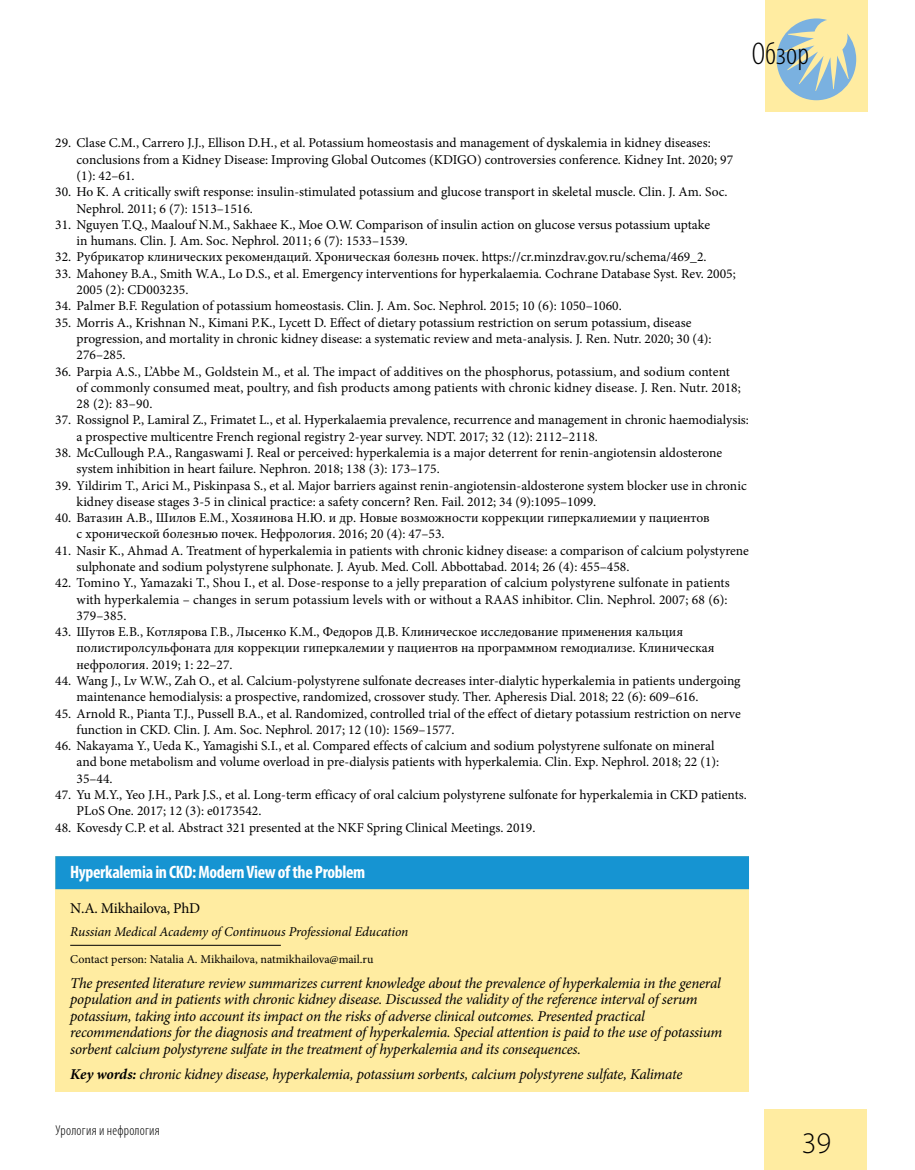
<style>
.page{position:relative;width:915px;height:1170px;background:#fff}
.page>*{position:absolute;margin:0;border:0;box-sizing:border-box;transform-origin:0 0}
.t1{font:300 condensed 31.5px "Myriad Pro";letter-spacing:.005em;color:#000}
.t2{font:300 30px "Myriad Pro";color:#000}
.t3{font:700 condensed 18px "Myriad Pro";letter-spacing:-.02em;color:#fff}
.t4{font:italic 15px/16.5px "Minion Pro";letter-spacing:-.02em;color:#000}
.t5{font:15px "Minion Pro";letter-spacing:-.015em;color:#000}
.t6{font:300 condensed 14.25px "Myriad Pro";letter-spacing:.015em;color:#000}
.t7{font:13.5px/16.4px "Minion Pro";color:#000}
.t8{font:italic 13.5px "Minion Pro";letter-spacing:-.01em;color:#000}
.t9{font:12px "Minion Pro";color:#000}
.s1{font-weight:700}
</style>
<div class="page">
<div style="left:764px;top:1108px;width:102px;height:61px;background:#ffeca1"></div>
<div style="left:765px;top:0;width:102px;height:112px;background:#ffeca1"></div>
<svg style="left:776px;top:18px;width:79px;height:82px"></svg>
<div style="left:55px;top:856px;width:693px;height:235px;background:#ffeca1"></div>
<div style="left:55px;top:856px;width:693px;height:33px;background:#1694d2"></div>
<hr style="left:70px;top:944px;width:211px;height:1px;background:#000">
<h1 class="t1" style="left:751px;top:35px;width:59px">Обзор</h1>
<p class="t7" style="left:77px;top:135px;width:658px;text-indent:-21px">29. Clase C.M., Carrero J.J., Ellison D.H., et al. Potassium homeostasis and management of dyskalemia in kidney diseases: conclusions from a Kidney Disease: Improving Global Outcomes (KDIGO) controversies conference. Kidney Int. 2020; 97 (1): 42–61.</p>
<p class="t7" style="left:77px;top:184px;width:652px;text-indent:-21px">30. Ho K. A critically swift response: insulin-stimulated potassium and glucose transport in skeletal muscle. Clin. J. Am. Soc.<br>Nephrol. 2011; 6 (7): 1513–1516.</p>
<p class="t7" style="left:77px;top:216px;width:635px;text-indent:-21px">31. Nguyen T.Q., Maalouf N.M., Sakhaee K., Moe O.W. Comparison of insulin action on glucose versus potassium uptake in humans. Clin. J. Am. Soc. Nephrol. 2011; 6 (7): 1533–1539.</p>
<p class="t7" style="left:55px;top:249px;width:652px">32. Рубрикатор клинических рекомендаций. Хроническая болезнь почек. https://cr.minzdrav.gov.ru/schema/469_2.</p>
<p class="t7" style="left:77px;top:265px;width:660px;text-indent:-21px">33. Mahoney B.A., Smith W.A., Lo D.S., et al. Emergency interventions for hyperkalaemia. Cochrane Database Syst. Rev. 2005;<br>2005 (2): CD003235.</p>
<p class="t7" style="left:55px;top:298px;width:568px">34. Palmer B.F. Regulation of potassium homeostasis. Clin. J. Am. Soc. Nephrol. 2015; 10 (6): 1050–1060.</p>
<p class="t7" style="left:77px;top:314px;width:636px;text-indent:-21px">35. Morris A., Krishnan N., Kimani P.K., Lycett D. Effect of dietary potassium restriction on serum potassium, disease progression, and mortality in chronic kidney disease: a systematic review and meta-analysis. J. Ren. Nutr. 2020; 30 (4):<br>276–285.</p>
<p class="t7" style="left:77px;top:363px;width:665px;text-indent:-21px">36. Parpia A.S., L’Abbe M., Goldstein M., et al. The impact of additives on the phosphorus, potassium, and sodium content of commonly consumed meat, poultry, and fish products among patients with chronic kidney disease. J. Ren. Nutr. 2018;<br>28 (2): 83–90.</p>
<p class="t7" style="left:77px;top:412px;width:673px;text-indent:-21px">37. Rossignol P., Lamiral Z., Frimatet L., et al. Hyperkalaemia prevalence, recurrence and management in chronic haemodialysis: a prospective multicentre French regional registry 2-year survey. NDT. 2017; 32 (12): 2112–2118.</p>
<p class="t7" style="left:77px;top:444px;width:647px;text-indent:-21px">38. McCullough P.A., Rangaswami J. Real or perceived: hyperkalemia is a major deterrent for renin-angiotensin aldosterone system inhibition in heart failure. Nephron. 2018; 138 (3): 173–175.</p>
<p class="t7" style="left:77px;top:477px;width:671px;text-indent:-21px">39. Yildirim T., Arici M., Piskinpasa S., et al. Major barriers against renin-angiotensin-aldosterone system blocker use in chronic kidney disease stages 3-5 in clinical practice: a safety concern? Ren. Fail. 2012; 34 (9):1095–1099.</p>
<p class="t7" style="left:77px;top:509px;width:634px;text-indent:-21px">40. Ватазин А.В., Шилов Е.М., Хозяинова Н.Ю. и др. Новые возможности коррекции гиперкалиемии у пациентов с хронической болезнью почек. Нефрология. 2016; 20 (4): 47–53.</p>
<p class="t7" style="left:77px;top:542px;width:673px;text-indent:-21px">41. Nasir K., Ahmad A. Treatment of hyperkalemia in patients with chronic kidney disease: a comparison of calcium polystyrene sulphonate and sodium polystyrene sulphonate. J. Ayub. Med. Coll. Abbottabad. 2014; 26 (4): 455–458.</p>
<p class="t7" style="left:77px;top:575px;width:654px;text-indent:-21px">42. Tomino Y., Yamazaki T., Shou I., et al. Dose-response to a jelly preparation of calcium polystyrene sulfonate in patients with hyperkalemia – changes in serum potassium levels with or without a RAAS inhibitor. Clin. Nephrol. 2007; 68 (6):<br>379–385.</p>
<p class="t7" style="left:77px;top:623px;width:639px;text-indent:-21px">43. Шутов Е.В., Котлярова Г.В., Лысенко К.М., Федоров Д.В. Клиническое исследование применения кальция полистиролсульфоната для коррекции гиперкалемии у пациентов на программном гемодиализе. Клиническая нефрология. 2019; 1: 22–27.</p>
<p class="t7" style="left:77px;top:672px;width:665px;text-indent:-21px">44. Wang J., Lv W.W., Zah O., et al. Calcium-polystyrene sulfonate decreases inter-dialytic hyperkalemia in patients undergoing maintenance hemodialysis: a prospective, randomized, crossover study. Ther. Apheresis Dial. 2018; 22 (6): 609–616.</p>
<p class="t7" style="left:77px;top:705px;width:665px;text-indent:-21px">45. Arnold R., Pianta T.J., Pussell B.A., et al. Randomized, controlled trial of the effect of dietary potassium restriction on nerve function in CKD. Clin. J. Am. Soc. Nephrol. 2017; 12 (10): 1569–1577.</p>
<p class="t7" style="left:77px;top:737px;width:644px;text-indent:-21px">46. Nakayama Y., Ueda K., Yamagishi S.I., et al. Compared effects of calcium and sodium polystyrene sulfonate on mineral and bone metabolism and volume overload in pre-dialysis patients with hyperkalemia. Clin. Exp. Nephrol. 2018; 22 (1):<br>35–44.</p>
<p class="t7" style="left:77px;top:786px;width:671px;text-indent:-21px">47. Yu M.Y., Yeo J.H., Park J.S., et al. Long-term efficacy of oral calcium polystyrene sulfonate for hyperkalemia in CKD patients.<br>PLoS One. 2017; 12 (3): e0173542.</p>
<p class="t7" style="left:55px;top:819px;width:481px">48. Kovesdy C.P. et al. Abstract 321 presented at the NKF Spring Clinical Meetings. 2019.</p>
<h3 class="t3" style="left:70px;top:860px;width:296px">Hyperkalemia in CKD: Modern View of the Problem</h3>
<p class="t5" style="left:70px;top:897px;width:131px">N.A. Mikhailova, PhD</p>
<p class="t8" style="left:70px;top:922px;width:339px">Russian Medical Academy of Continuous Professional Education</p>
<p class="t9" style="left:70px;top:950px;width:305px">Contact person: Natalia A. Mikhailova, natmikhailova@mail.ru</p>
<p class="t4" style="left:70px;top:974px;width:653px">The presented literature review summarizes current knowledge about the prevalence of hyperkalemia in the general population and in patients with chronic kidney disease. Discussed the validity of the reference interval of serum potassium, taking into account its impact on the risks of adverse clinical outcomes. Presented practical recommendations for the diagnosis and treatment of hyperkalemia. Special attention is paid to the use of potassium sorbent calcium polystyrene sulfate in the treatment of hyperkalemia and its consequences.</p>
<p class="t4" style="left:70px;top:1065px;width:613px"><span class="s1">Key words:</span> chronic kidney disease, hyperkalemia, potassium sorbents, calcium polystyrene sulfate, Kalimate</p>
<p class="t6" style="left:55px;top:1121px;width:106px">Урология и нефрология</p>
<h2 class="t2" style="left:801px;top:1125px;width:31px">39</h2>
</div>
